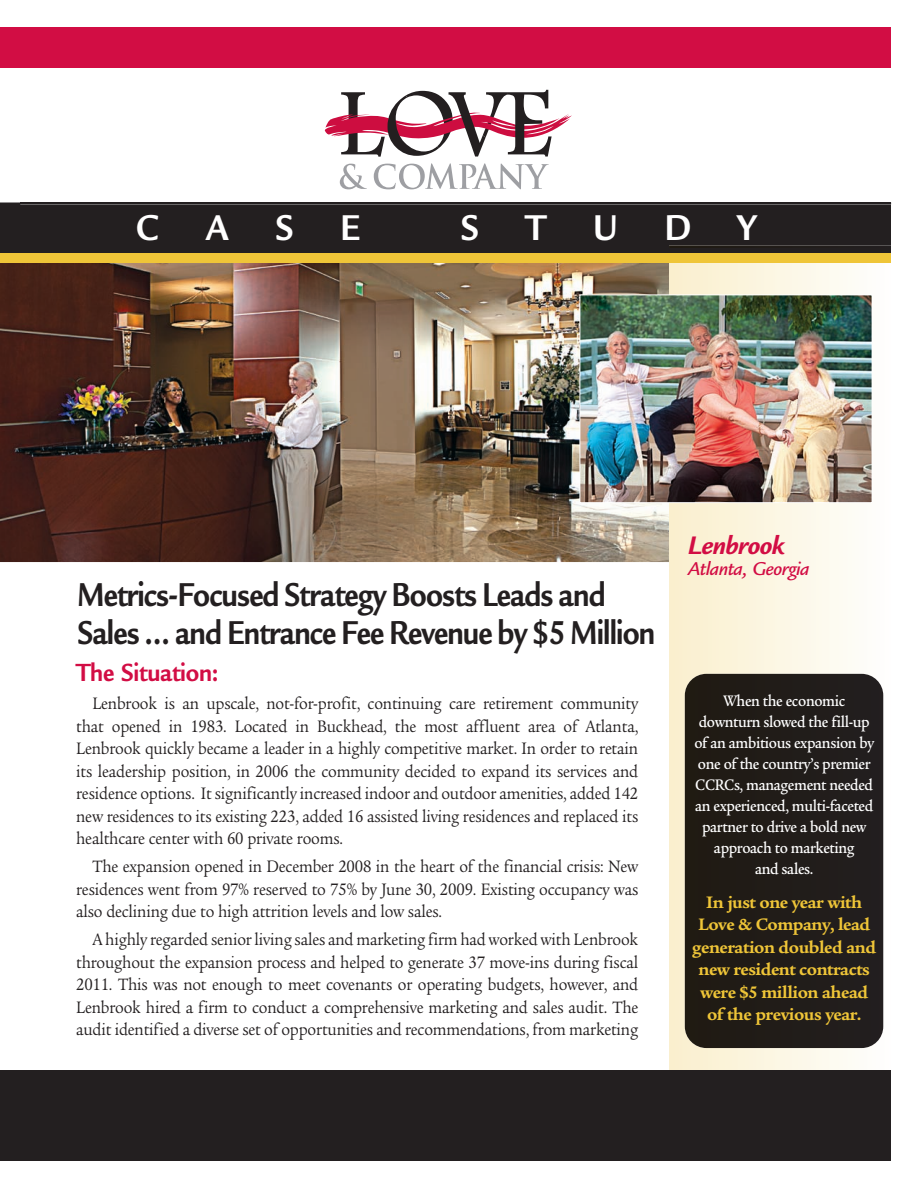
<style>
.page{position:relative;width:918px;height:1188px;background:#fff}
.page>*{position:absolute;margin:0;border:0;box-sizing:border-box;transform-origin:0 0}
.t1{font:700 39px "Legacy Sans";letter-spacing:1.325em;color:#fff;scale:.9 1}
.t2{font:700 36px/37.5px "Legacy Sans";letter-spacing:-.03em;color:#231f20;scale:.85 1}
.t3{font:italic 700 27.6px "Legacy Sans";letter-spacing:-.025em;color:#d20d44}
.t4{font:700 27px "Legacy Sans";letter-spacing:-.01em;color:#d20d44;scale:.9 1}
.t5{font:italic 500 20.25px "Legacy Sans";letter-spacing:-.025em;color:#d20d44}
.t6{font:18px/22.5px "Legacy Serif";letter-spacing:-.01em;color:#231f20;text-align:justify;scale:.9 1}
.t7{font:700 18px/22.5px "Legacy Serif";letter-spacing:-.025em;color:#efc538;text-align:center}
.t8{font:500 16.5px/21px "Legacy Serif";letter-spacing:-.025em;color:#fff;text-align:center;scale:.9 1}
</style>
<div class="page">
<img style="left:0;top:263px;width:669px;height:299px">
<svg style="left:669px;top:263px;width:215px;height:807px"></svg>
<img style="left:582px;top:297px;width:288px;height:204px">
<div style="left:580px;top:295px;width:292px;height:208px;border:1px solid #fff"></div>
<svg style="left:340px;top:164px;width:27px;height:25px"></svg>
<svg style="left:374px;top:163px;width:175px;height:26px"></svg>
<svg style="left:324px;top:90px;width:248px;height:67px"></svg>
<div style="left:0;top:202px;width:891px;height:51px;background:#231f20"></div>
<img style="left:0;top:253px;width:669px;height:1px">
<img style="left:669px;top:245px;width:222px;height:9px">
<div style="left:20px;top:248px;width:871px;height:5px;background:#231f20"></div>
<hr style="left:20px;top:202px;width:871px;height:2px;background:#231f20">
<div style="left:0;top:254px;width:891px;height:9px;background:#efc538"></div>
<div style="left:0;top:1070px;width:891px;height:91px;background:#231f20"></div>
<div style="left:0;top:27px;width:891px;height:41px;background:#d20d44"></div>
<div style="left:685px;top:674px;width:198px;height:374px;background:#211c18;border-radius:22px"></div>
<h1 class="t1" style="left:136px;top:213px;width:250px">CASE</h1>
<h1 class="t1" style="left:461px;top:213px;width:330px">STUDY</h1>
<h2 class="t2" style="left:77px;top:580px;width:682px">Metrics-Focused Strategy Boosts Leads and<br>Sales … and Entrance Fee Revenue by $5 Million</h2>
<h3 class="t4" style="left:76px;top:663px;width:160px">The Situation:</h3>
<p class="t6" style="left:76px;top:694px;width:626px;text-indent:16px">Lenbrook is an upscale, not-for-profit, continuing care retirement community that opened in 1983. Located in Buckhead, the most affluent area of Atlanta, Lenbrook quickly became a leader in a highly competitive market. In order to retain its leadership position, in 2006 the community decided to expand its services and residence options. It significantly increased indoor and outdoor amenities, added 142 new residences to its existing 223, added 16 assisted living residences and replaced its healthcare center with 60 private rooms.</p>
<p class="t6" style="left:76px;top:857px;width:626px;text-indent:16px">The expansion opened in December 2008 in the heart of the financial crisis: New residences went from 97% reserved to 75% by June 30, 2009. Existing occupancy was also declining due to high attrition levels and low sales.</p>
<p class="t6" style="left:76px;top:930px;width:626px;text-indent:16px">A highly regarded senior living sales and marketing firm had worked with Lenbrook throughout the expansion process and helped to generate 37 move-ins during fiscal 2011. This was not enough to meet covenants or operating budgets, however, and Lenbrook hired a firm to conduct a comprehensive marketing and sales audit. The audit identified a diverse set of opportunities and recommendations, from marketing</p>
<h3 class="t3" style="left:688px;top:535px;width:99px">Lenbrook</h3>
<p class="t5" style="left:688px;top:561px;width:123px">Atlanta, Georgia</p>
<p class="t8" style="left:694px;top:692px;width:201px">When the economic downturn slowed the fill-up of an ambitious expansion by one of the country’s premier<br>CCRCs, management needed an experienced, multi-faceted partner to drive a bold new approach to marketing<br>and sales.</p>
<p class="t7" style="left:692px;top:893px;width:185px">In just one year with<br>Love &amp; Company, lead generation doubled and new resident contracts were $5 million ahead of the previous year.</p>
</div>
